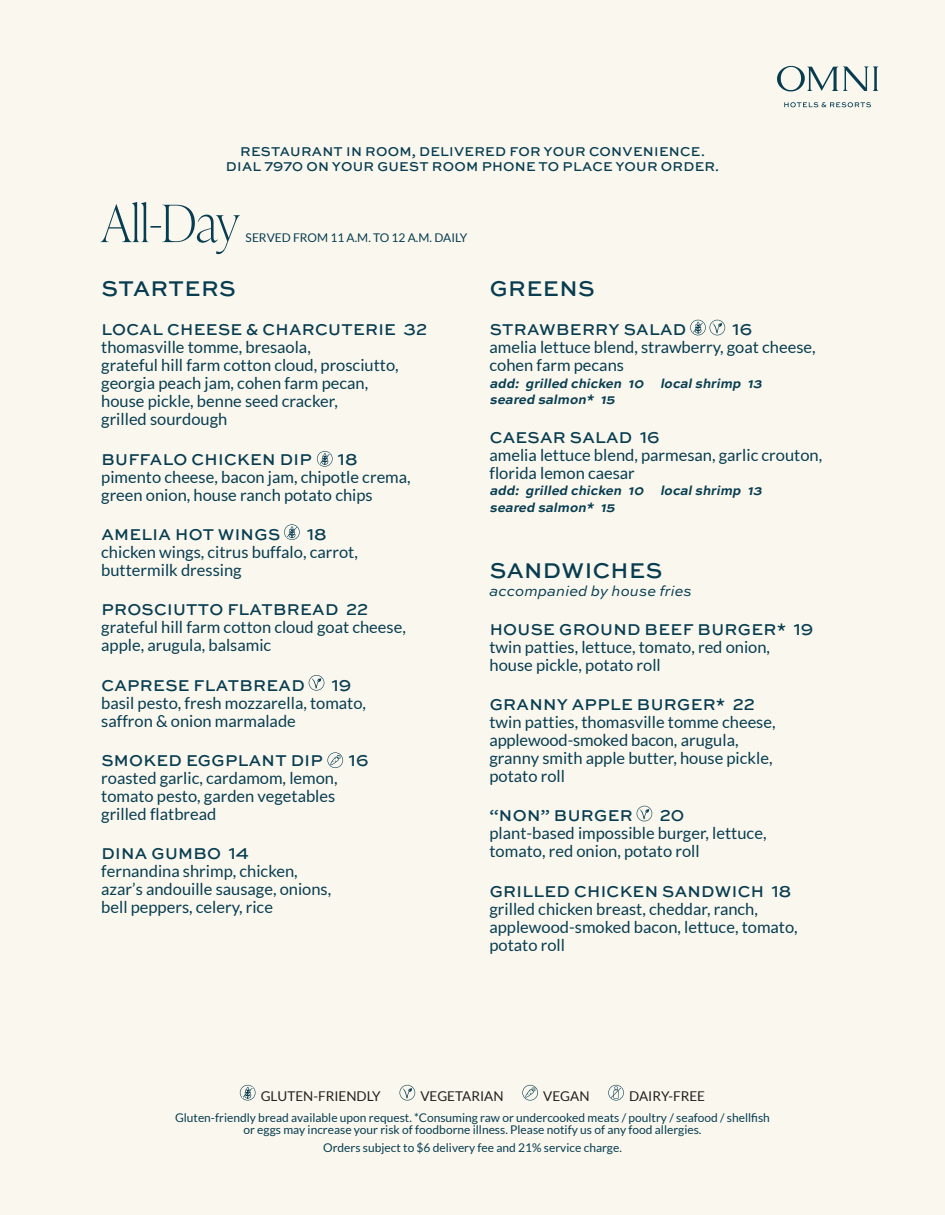
<style>
.page{position:relative;width:945px;height:1215px;background:#faf8ee}
.page>*{position:absolute;margin:0;border:0;box-sizing:border-box;transform-origin:0 0}
.t1{font:100 51.3px "Ivy Presto Display";letter-spacing:-.005em;color:#083d51}
.t2{font:500 22.5px "Sweet Sans Pro";letter-spacing:.02em;color:#083d51}
.t3{font:16.5px/18px "Lato";color:#083d51}
.t4{font:500 16.5px "Sweet Sans Pro";letter-spacing:.02em;color:#083d51}
.t5{font:italic 15px "Sweet Sans Pro";color:#083d51}
.t6{font:italic 700 13.5px/16.2px "Sweet Sans Pro";color:#083d51}
.t7{font:500 13.5px/15px "Sweet Sans Pro";letter-spacing:.02em;color:#083d51;text-align:center}
.t8{font:13.5px "Lato";color:#231f20}
.t9{font:12px/12px "Lato";color:#083d51;text-align:center}
</style>
<div class="page">
<svg style="left:777px;top:66px;width:101px;height:26px"></svg>
<svg style="left:784px;top:102px;width:87px;height:5px"></svg>
<svg style="left:240px;top:1085px;width:16px;height:16px"></svg>
<svg style="left:400px;top:1085px;width:15px;height:16px"></svg>
<svg style="left:522px;top:1085px;width:16px;height:16px"></svg>
<svg style="left:608px;top:1085px;width:16px;height:16px"></svg>
<svg style="left:284px;top:524px;width:16px;height:16px"></svg>
<svg style="left:309px;top:675px;width:15px;height:16px"></svg>
<svg style="left:690px;top:320px;width:35px;height:15px"></svg>
<svg style="left:637px;top:806px;width:15px;height:15px"></svg>
<svg style="left:317px;top:451px;width:16px;height:16px"></svg>
<svg style="left:327px;top:752px;width:16px;height:16px"></svg>
<p class="t7" style="left:226px;top:143px;width:495px">RESTAURANT IN ROOM, DELIVERED FOR YOUR CONVENIENCE.<br>DIAL 7970 ON YOUR GUEST ROOM PHONE TO PLACE YOUR ORDER.</p>
<h1 class="t1" style="left:101px;top:187px;width:140px">All-Day</h1>
<p class="t9" style="left:246px;top:232px;width:223px">SERVED FROM 11 A.M. TO 12 A.M. DAILY</p>
<h2 class="t2" style="left:101px;top:272px;width:136px">STARTERS</h2>
<p class="t4" style="left:101px;top:318px;width:327px">LOCAL CHEESE &amp; CHARCUTERIE 32</p>
<p class="t3" style="left:101px;top:338px;width:299px">thomasville tomme, bresaola,<br>grateful hill farm cotton cloud, prosciutto, georgia peach jam, cohen farm pecan, house pickle, benne seed cracker,<br>grilled sourdough</p>
<p class="t4" style="left:101px;top:447px;width:212px">BUFFALO CHICKEN DIP</p>
<p class="t4" style="left:338px;top:447px;width:21px">18</p>
<p class="t3" style="left:101px;top:468px;width:311px">pimento cheese, bacon jam, chipotle crema, green onion, house ranch potato chips</p>
<p class="t4" style="left:101px;top:522px;width:180px">AMELIA HOT WINGS</p>
<p class="t4" style="left:307px;top:522px;width:21px">18</p>
<p class="t3" style="left:101px;top:543px;width:258px">chicken wings, citrus buffalo, carrot, buttermilk dressing</p>
<p class="t4" style="left:101px;top:598px;width:268px">PROSCIUTTO FLATBREAD 22</p>
<p class="t3" style="left:101px;top:618px;width:306px">grateful hill farm cotton cloud goat cheese, apple, arugula, balsamic</p>
<p class="t4" style="left:101px;top:673px;width:205px">CAPRESE FLATBREAD</p>
<p class="t4" style="left:332px;top:673px;width:21px">19</p>
<p class="t3" style="left:101px;top:694px;width:266px">basil pesto, fresh mozzarella, tomato, saffron &amp; onion marmalade</p>
<p class="t4" style="left:101px;top:748px;width:223px">SMOKED EGGPLANT DIP</p>
<p class="t4" style="left:349px;top:748px;width:21px">16</p>
<p class="t3" style="left:101px;top:769px;width:238px">roasted garlic, cardamom, lemon, tomato pesto, garden vegetables grilled flatbread</p>
<p class="t4" style="left:101px;top:842px;width:149px">DINA GUMBO 14</p>
<p class="t3" style="left:101px;top:862px;width:232px">fernandina shrimp, chicken, azar’s andouille sausage, onions, bell peppers, celery, rice</p>
<h2 class="t2" style="left:490px;top:272px;width:107px">GREENS</h2>
<p class="t4" style="left:490px;top:318px;width:198px">STRAWBERRY SALAD</p>
<p class="t4" style="left:733px;top:318px;width:21px">16</p>
<p class="t3" style="left:490px;top:338px;width:328px">amelia lettuce blend, strawberry, goat cheese, cohen farm pecans</p>
<p class="t6" style="left:490px;top:374px;width:277px">add: grilled chicken 10 localshrimp 13 seared salmon* 15</p>
<p class="t4" style="left:490px;top:425px;width:171px">CAESAR SALAD 16</p>
<p class="t3" style="left:490px;top:446px;width:334px">amelia lettuce blend, parmesan, garlic crouton, florida lemon caesar</p>
<p class="t6" style="left:490px;top:482px;width:277px">add: grilled chicken 10 localshrimp 13 seared salmon* 15</p>
<h2 class="t2" style="left:490px;top:553px;width:174px">SANDWICHES</h2>
<p class="t5" style="left:490px;top:580px;width:204px">accompanied by house fries</p>
<p class="t4" style="left:490px;top:617px;width:325px">HOUSE GROUND BEEF BURGER* 19</p>
<p class="t3" style="left:490px;top:638px;width:282px">twin patties, lettuce, tomato, red onion, house pickle, potato roll</p>
<p class="t4" style="left:490px;top:692px;width:267px">GRANNY APPLE BURGER* 22</p>
<p class="t3" style="left:490px;top:713px;width:288px">twin patties, thomasville tomme cheese, applewood-smoked bacon, arugula, granny smith apple butter, house pickle, potato roll</p>
<p class="t4" style="left:490px;top:804px;width:145px">“NON” BURGER</p>
<p class="t4" style="left:660px;top:804px;width:26px">20</p>
<p class="t3" style="left:490px;top:824px;width:278px">plant-based impossible burger, lettuce, tomato, red onion, potato roll</p>
<p class="t4" style="left:490px;top:879px;width:303px">GRILLED CHICKEN SANDWICH 18</p>
<p class="t3" style="left:490px;top:900px;width:310px">grilled chicken breast, cheddar, ranch, applewood-smoked bacon, lettuce, tomato, potato roll</p>
<p class="t8" style="left:261px;top:1088px;width:122px">GLUTEN-FRIENDLY</p>
<p class="t8" style="left:420px;top:1088px;width:85px">VEGETARIAN</p>
<p class="t8" style="left:543px;top:1088px;width:48px">VEGAN</p>
<p class="t8" style="left:629px;top:1088px;width:78px">DAIRY-FREE</p>
<p class="t9" style="left:175px;top:1112px;width:597px">Gluten-friendly bread available upon request. *Consuming raw or undercooked meats / poultry / seafood / shellfish or eggs may increase your risk of foodborne illness. Please notify us of any food allergies.</p>
<p class="t9" style="left:323px;top:1141px;width:300px">Orders subject to $6 delivery fee and 21% service charge.</p>
</div>
